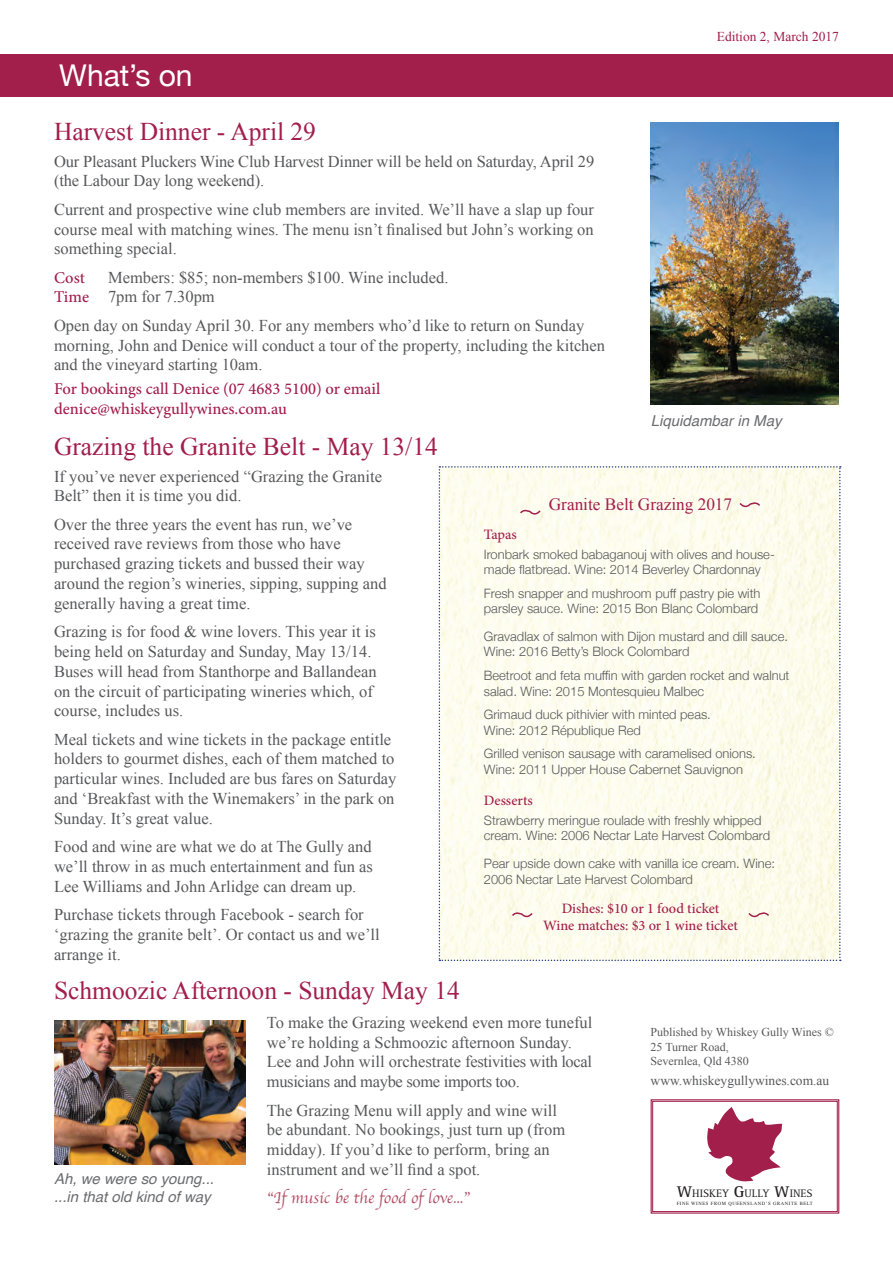
<style>
.page{position:relative;width:893px;height:1263px;background:#fff}
.page>*{position:absolute;margin:0;border:0;box-sizing:border-box;transform-origin:0 0}
.t1{font:30px "Helvetica Neue";color:#fff}
.t2{font:25.5px "Times New Roman";color:#a21e4b}
.t3{font:17.25px "Times New Roman";color:#a21e4b}
.t4{font:16.5px/19.8px "Times New Roman";color:#57585a}
.t5{font:500 16.5px/19.8px "Minion Pro";color:#a21e4b}
.t6{font:16.5px "Apple Chancery";color:#b34d64}
.t7{font:italic 15px/18px "Helvetica";color:#6c6d70}
.t8{font:500 14.4px/17.2px "Minion Pro";color:#a21e4b;text-align:center}
.t9{font:13.5px "Times New Roman";color:#57585a}
.t10{font:13.5px "Times New Roman";color:#a21e4b}
.t11{font:300 12.9px/15.5px "Helvetica Neue";color:#57585a}
.t12{font:12px/14.4px "Times New Roman";color:#57585a}
.t13{font:11.25px "Rotis Serif";color:#231f20}
.t14{font:4.8px "Times";letter-spacing:.12em;color:#231f20}
.s1{font-family:"Minion Pro";font-weight:500;color:#a21e4b}
.s2{font-weight:700;font-size:16.05px}
</style>
<div class="page">
<svg style="left:650px;top:1099px;width:190px;height:115px"></svg>
<img style="left:54px;top:1021px;width:192px;height:143px">
<div style="left:0;top:54px;width:893px;height:43px;background:#a21e4b"></div>
<img style="left:651px;top:122px;width:188px;height:282px">
<svg style="left:439px;top:466px;width:402px;height:495px"></svg>
<h1 class="t1" style="left:59px;top:53px;width:135px">What’s on</h1>
<h2 class="t2" style="left:54px;top:114px;width:264px">Harvest Dinner - April 29</h2>
<p class="t4" style="left:54px;top:151px;width:542px">Our Pleasant Pluckers Wine Club Harvest Dinner will be held on Saturday, April 29 (the Labour Day long weekend).</p>
<p class="t4" style="left:54px;top:199px;width:541px;text-align:justify">Current and prospective wine club members are invited. We’ll have a slap up four course meal with matching wines. The menu isn’t finalised but John’s working on something special.</p>
<p class="t5" style="left:54px;top:267px;width:32px">Cost</p>
<p class="t4" style="left:54px;top:267px;width:396px;text-indent:54px">Members: $85; non-members $100. Wine included.<br><span class="s1">Time</span> 7pm for 7.30pm</p>
<p class="t4" style="left:54px;top:315px;width:553px">Open day on Sunday April 30. For any members who’d like to return on Sunday morning, John and Denice will conduct a tour of the property, including the kitchen and the vineyard starting 10am.</p>
<p class="t5" style="left:54px;top:379px;width:328px">For bookings call Denice (07 4683 5100) or email denice@whiskeygullywines.com.au</p>
<p class="t10" style="left:717px;top:28px;width:124px">Edition 2, March 2017</p>
<p class="t7" style="left:651px;top:412px;width:132px">Liquidambar in May</p>
<h2 class="t2" style="left:54px;top:429px;width:385px">Grazing the Granite Belt - May 13/14</h2>
<p class="t4" style="left:54px;top:466px;width:330px">If you’ve never experienced “Grazing the Granite<br>Belt” then it is time you did.</p>
<p class="t4" style="left:54px;top:514px;width:334px">Over the three years the event has run, we’ve received rave reviews from those who have purchased grazing tickets and bussed their way around the region’s wineries, sipping, supping and generally having a great time.</p>
<p class="t4" style="left:54px;top:621px;width:324px">Grazing is for food &amp; wine lovers. This year it is being held on Saturday and Sunday, May 13/14.<br>Buses will head from Stanthorpe and Ballandean on the circuit of participating wineries which, of course, includes us.</p>
<p class="t4" style="left:54px;top:729px;width:344px">Meal tickets and wine tickets in the package entitle holders to gourmet dishes, each of them matched to particular wines. Included are bus fares on Saturday and ‘Breakfast with the Winemakers’ in the park on Sunday. It’s great value.</p>
<p class="t4" style="left:54px;top:836px;width:320px;text-align:justify">Food and wine are what we do at The Gully and we’ll throw in as much entertainment and fun as Lee Williams and John Arlidge can dream up.</p>
<p class="t4" style="left:54px;top:904px;width:327px">Purchase tickets through Facebook - search for ‘grazing the granite belt’. Or contact us and we’ll arrange it.</p>
<p class="t3" style="left:549px;top:492px;width:185px">Granite Belt Grazing 2017</p>
<p class="t8" style="left:484px;top:526px;width:35px">Tapas</p>
<p class="t11" style="left:484px;top:545px;width:292px">Ironbark smoked babaganouj with olives and house&shy;made flatbread. Wine: 2014 Beverley Chardonnay</p>
<p class="t11" style="left:484px;top:584px;width:278px">Fresh snapper and mushroom puff pastry pie with parsley sauce. Wine: 2015 Bon Blanc Colombard</p>
<p class="t11" style="left:484px;top:628px;width:306px">Gravadlax of salmon with Dijon mustard and dill sauce.<br>Wine: 2016 Betty’s Block Colombard</p>
<p class="t11" style="left:484px;top:667px;width:307px">Beetroot and feta muffin with garden rocket and walnut salad. Wine: 2015 Montesquieu Malbec</p>
<p class="t11" style="left:484px;top:706px;width:228px">Grimaud duck pithivier with minted peas.<br>Wine: 2012 République Red</p>
<p class="t11" style="left:484px;top:745px;width:273px">Grilled venison sausage with caramelised onions.<br>Wine: 2011 Upper House Cabernet Sauvignon</p>
<p class="t8" style="left:484px;top:792px;width:50px">Desserts</p>
<p class="t11" style="left:484px;top:811px;width:288px">Strawberry meringue roulade with freshly whipped cream. Wine: 2006 Nectar Late Harvest Colombard</p>
<p class="t11" style="left:484px;top:855px;width:293px">Pear upside down cake with vanilla ice cream. Wine:<br>2006 Nectar Late Harvest Colombard</p>
<p class="t8" style="left:543px;top:900px;width:196px">Dishes: $10 or 1 food ticket<br>Wine matches: $3 or 1 wine ticket</p>
<h2 class="t2" style="left:54px;top:973px;width:407px">Schmoozic Afternoon - Sunday May 14</h2>
<p class="t4" style="left:267px;top:1012px;width:327px">To make the Grazing weekend even more tuneful we’re holding a Schmoozic afternoon Sunday.<br>Lee and John will orchestrate festivities with local musicians and maybe some imports too.</p>
<p class="t4" style="left:267px;top:1100px;width:300px">The Grazing Menu will apply and wine will be abundant. No bookings, just turn up (from midday). If you’d like to perform, bring an instrument and we’ll find a spot.</p>
<p class="t6" style="left:267px;top:1185px;width:204px">“If music be the food of love...”</p>
<p class="t7" style="left:54px;top:1170px;width:162px">Ah, we were so young... ...in that old kind of way</p>
<p class="t12" style="left:651px;top:1025px;width:185px">Published by Whiskey Gully Wines ©<br>25 Turner Road,<br>Severnlea, Qld 4380</p>
<p class="t9" style="left:651px;top:1072px;width:180px">www.whiskeygullywines.com.au</p>
<p class="t13" style="left:677px;top:1187px;width:137px"><span class="s2">W</span>HISKEY <span class="s2">G</span>ULLY <span class="s2">W</span>INES</p>
<p class="t14" style="left:677px;top:1199px;width:105px">FINE WINES FROM QUEENSLAND’S GRANI</p>
<p class="t14" style="left:791px;top:1199px;width:23px">TE BELT</p>
</div>
